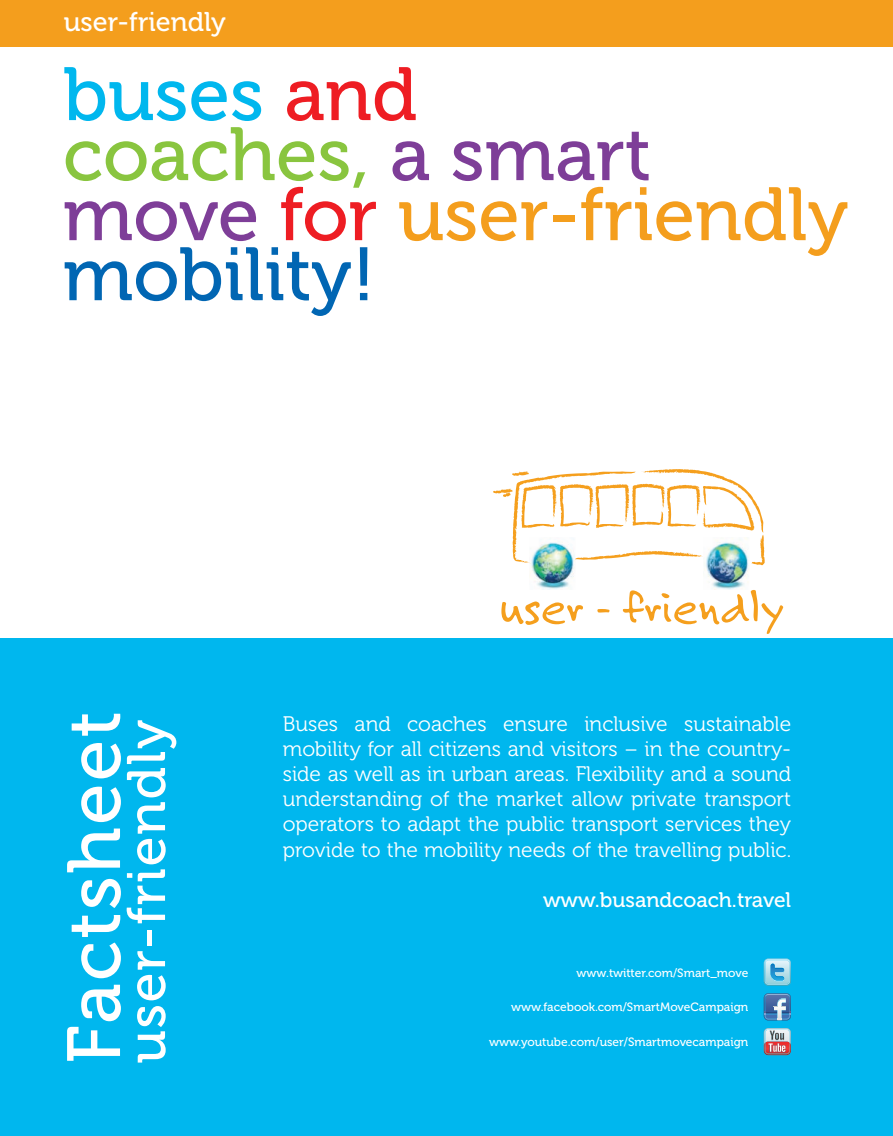
<style>
.page{position:relative;width:893px;height:1136px;background:#fff}
.page>*{position:absolute;margin:0;border:0;box-sizing:border-box;transform-origin:0 0}
.t1{font:75px/60px "Museo 500";color:#f49e1d}
.t2{font:75px "Museo 500";letter-spacing:.03em;color:#fff}
.t3{font:54px "Museo 500";letter-spacing:.03em;color:#fff}
.t4{font:27px "Museo 500";color:#fff}
.t5{font:21px/25.2px "Museo 300";color:#fff;text-align:justify}
.t6{font:21px "Museo 500";color:#fff}
.t7{font:12px "Museo 500";color:#fff}
.s1{color:#00b7ee}
.s2{color:#ee1d23}
.s3{color:#89c53f}
.s4{color:#7e3e98}
.s5{color:#0166b3}
</style>
<div class="page">
<div style="left:0;top:638px;width:893px;height:497px;background:#00b7ee"></div>
<img style="left:705px;top:565px;width:44px;height:24px">
<img style="left:530px;top:565px;width:45px;height:24px">
<svg style="left:493px;top:469px;width:272px;height:96px"></svg>
<svg style="left:501px;top:601px;width:82px;height:23px"></svg>
<svg style="left:597px;top:609px;width:12px;height:3px"></svg>
<svg style="left:623px;top:590px;width:160px;height:44px"></svg>
<div style="left:0;top:0;width:893px;height:47px;background:#f49e1d"></div>
<svg style="left:764px;top:993px;width:27px;height:27px"></svg>
<img style="left:765px;top:994px;width:21px;height:4px">
<svg style="left:764px;top:958px;width:27px;height:27px"></svg>
<svg style="left:764px;top:1028px;width:27px;height:26px"></svg>
<p class="t4" style="left:64px;top:7px;width:164px">user-friendly</p>
<h1 class="t1" style="left:63px;top:65px;width:787px"><span class="s1">buses</span> <span class="s2">and<br></span><span class="s3">coaches,</span> <span class="s4">a smart move</span> <span class="s2">for</span> user-friendly <span class="s5">mobility!</span></h1>
<h1 class="t2" style="left:53px;top:1063px;width:354px;rotate:-90deg">Factsheet</h1>
<h2 class="t3" style="left:117px;top:1063px;width:345px;rotate:-90deg">user-friendly</h2>
<p class="t5" style="left:283px;top:711px;width:510px">Buses and coaches ensure inclusive sustainable mobility for all citizens and visitors – in the country&shy;side as well as in urban areas. Flexibility and a sound understanding of the market allow private transport operators to adapt the public transport services they provide to the mobility needs of the travelling public.</p>
<p class="t6" style="left:543px;top:888px;width:250px">www.busandcoach.travel</p>
<p class="t7" style="left:577px;top:965px;width:173px">www.twitter.com/Smart_move</p>
<p class="t7" style="left:511px;top:1000px;width:239px">www.facebook.com/SmartMoveCampaign</p>
<p class="t7" style="left:489px;top:1035px;width:261px">www.youtube.com/user/Smartmovecampaign</p>
</div>
